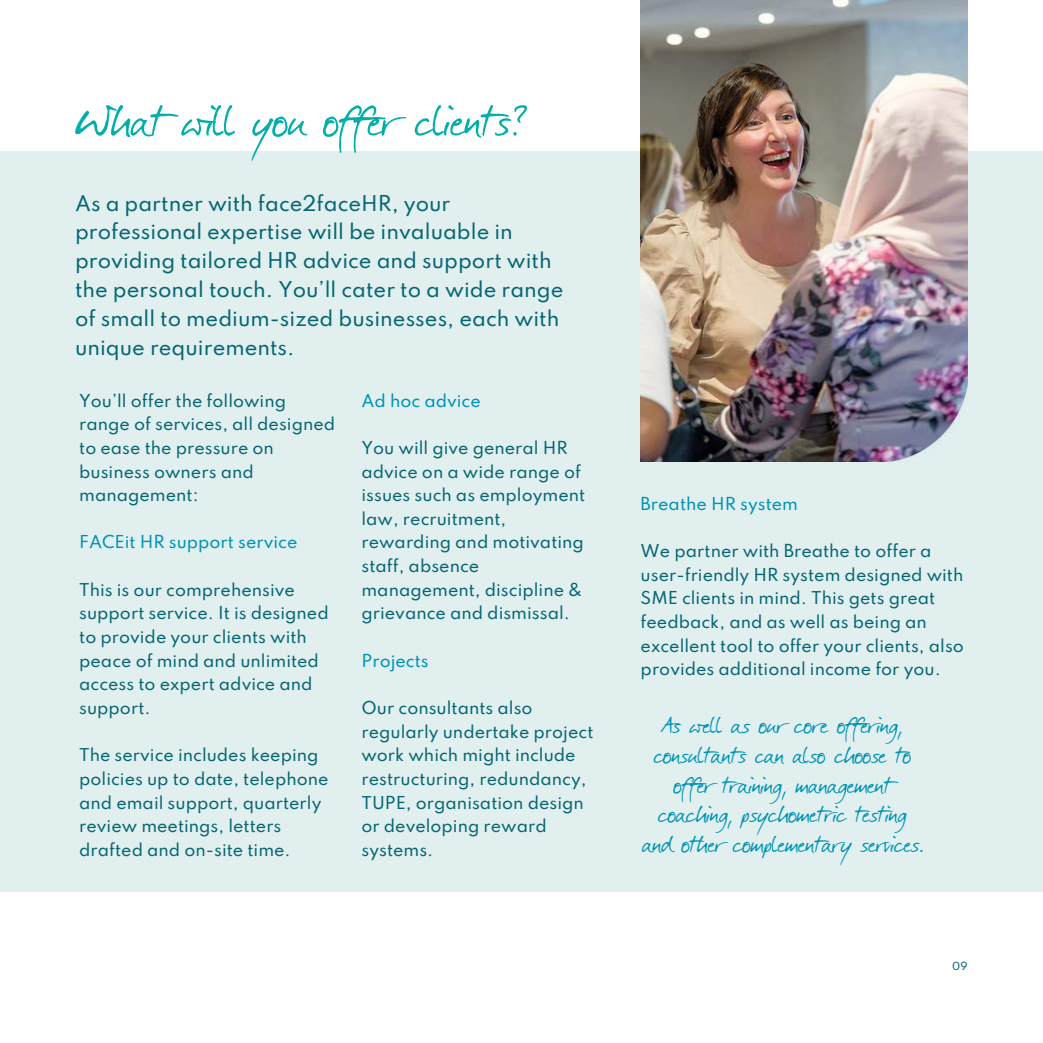
<style>
.page{position:relative;width:1043px;height:1043px;background:#fff}
.page>*{position:absolute;margin:0;border:0;box-sizing:border-box;transform-origin:0 0}
.t1{font:55.65px "Darkwoman";color:#02aeaa}
.t2{font:29.57px/29.6px "Darkwoman";color:#0093b4;text-align:center}
.t3{font:500 19.25px/28.9px "Spartan";color:#086673}
.t4{font:500 15.75px/23.6px "Spartan";color:#086673}
.t5{font:500 15.75px "Spartan";color:#0093b4}
.t6{font:500 9.97px "Spartan";color:#086673}
</style>
<div class="page">
<div style="left:0;top:151px;width:1042px;height:740px;background:#e1f0ef"></div>
<img style="left:640px;top:0;width:327px;height:461px">
<img style="left:876px;top:370px;width:92px;height:92px">
<h1 class="t1" style="left:75px;top:94px;width:452px">What will you of er clients?</h1>
<p class="t3" style="left:75px;top:190px;width:490px">As a partner with face2faceHR, your professional expertise will be invaluable in providing tailored HR advice and support with the personal touch. You’ll cater to a wide range of small to medium-sized businesses, each with unique requirements.</p>
<p class="t4" style="left:79px;top:390px;width:257px">You’ll offer the following range of services, all designed to ease the pressure on business owners and management:</p>
<p class="t5" style="left:79px;top:534px;width:220px">FACEit HR support service</p>
<p class="t4" style="left:79px;top:579px;width:251px">This is our comprehensive support service. It is designed to provide your clients with peace of mind and unlimited access to expert advice and support.</p>
<p class="t4" style="left:79px;top:744px;width:251px">The service includes keeping policies up to date, telephone and email support, quarterly review meetings, letters drafted and on-site time.</p>
<p class="t5" style="left:361px;top:393px;width:121px">Ad hoc advice</p>
<p class="t4" style="left:361px;top:437px;width:225px">You will give general HR advice on a wide range of issues such as employment law, recruitment, rewarding and motivating staff, absence management, discipline &amp; grievance and dismissal.</p>
<p class="t5" style="left:361px;top:653px;width:69px">Projects</p>
<p class="t4" style="left:361px;top:697px;width:233px">Our consultants also regularly undertake project work which might include restructuring, redundancy,<br>TUPE, organisation design or developing reward systems.</p>
<p class="t5" style="left:640px;top:496px;width:159px">Breathe HR system</p>
<p class="t4" style="left:640px;top:540px;width:325px">We partner with Breathe to offer a user-friendly HR system designed with SME clients in mind. This gets great feedback, and as well as being an excellent tool to offer your clients, also provides additional income for you.</p>
<h2 class="t2" style="left:641px;top:710px;width:282px">As well as our core of ering, consultants can also choose to<br>of er training, management coaching, psychometric testing and other complementary services.</h2>
<p class="t6" style="left:951px;top:961px;width:17px">09</p>
</div>
